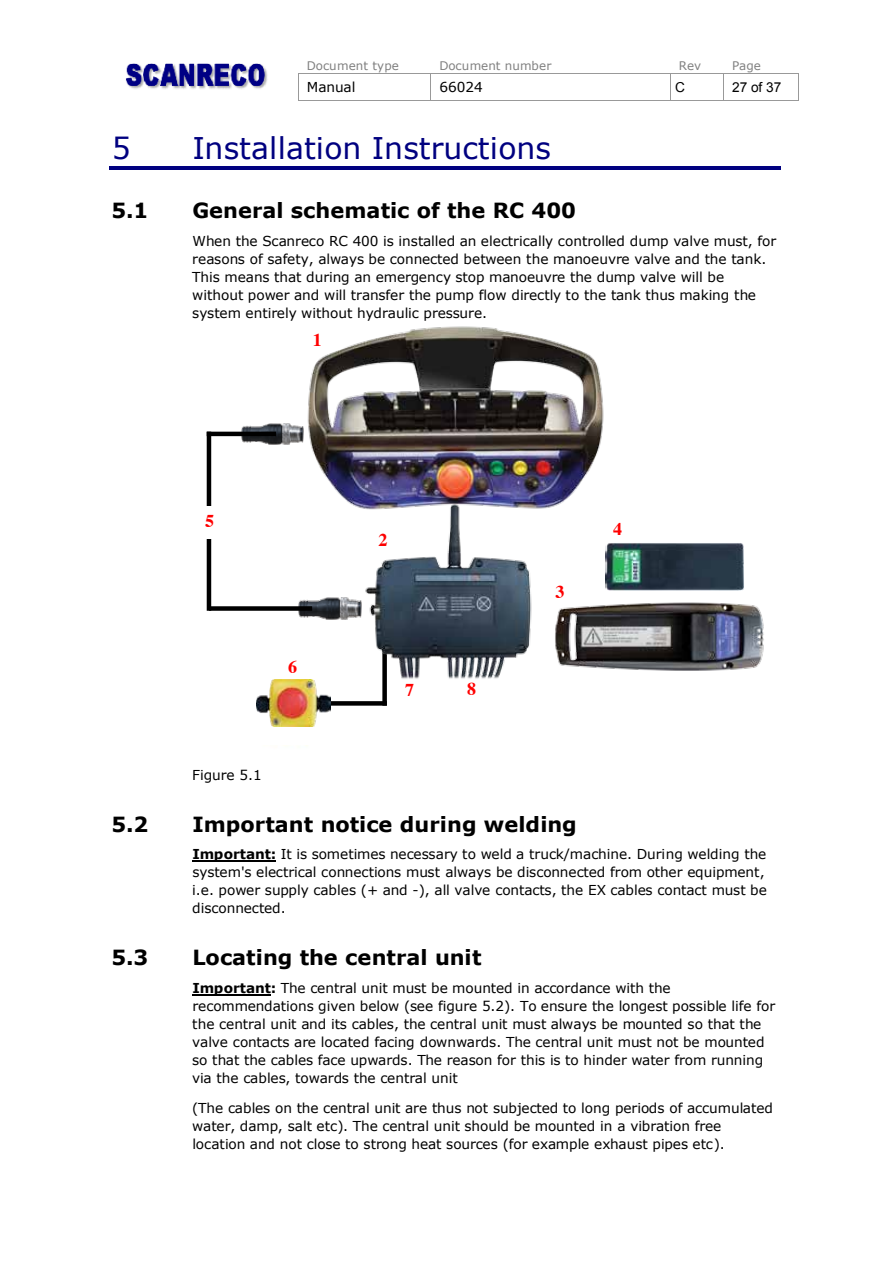
<style>
.page{position:relative;width:893px;height:1263px;background:#fff}
.page>*{position:absolute;margin:0;border:0;box-sizing:border-box;transform-origin:0 0}
.t1{font:29.85px "Verdana";color:#000080}
.t2{font:700 20.85px "Verdana";color:#000}
.t3{font:700 18px "Times";color:#f00}
.t4{font:700 18px "Times";color:#fc0000}
.t5{font:700 18px "Times";color:#fd0000}
.t6{font:13.65px/18px "Verdana";color:#000}
.t7{font:13.65px "Arial";color:#000}
.t8{font:11.85px "Verdana";color:#808080}
.s1{font-weight:700}
</style>
<div class="page">
<hr style="left:299px;top:73px;width:131px;height:1px;background:#999">
<hr style="left:431px;top:73px;width:239px;height:1px;background:#999">
<hr style="left:671px;top:73px;width:52px;height:1px;background:#999">
<hr style="left:724px;top:73px;width:74px;height:1px;background:#999">
<svg style="left:298px;top:73px;width:1px;height:28px"></svg>
<hr style="left:299px;top:101px;width:132px;height:1px;background:#999">
<svg style="left:430px;top:73px;width:2px;height:29px"></svg>
<hr style="left:431px;top:101px;width:239px;height:1px;background:#999">
<svg style="left:670px;top:73px;width:1px;height:28px"></svg>
<hr style="left:671px;top:101px;width:53px;height:1px;background:#999">
<svg style="left:723px;top:73px;width:2px;height:29px"></svg>
<hr style="left:724px;top:101px;width:74px;height:1px;background:#999">
<svg style="left:798px;top:73px;width:1px;height:28px"></svg>
<img style="left:126px;top:63px;width:142px;height:26px">
<hr style="left:110px;top:167px;width:671px;height:3px;background:#000080">
<hr style="left:192px;top:860px;width:84px;height:2px;background:#000">
<hr style="left:192px;top:994px;width:79px;height:1px;background:#000">
<div style="left:382px;top:645px;width:5px;height:58px;background:#000"></div>
<div style="left:299px;top:701px;width:86px;height:5px;background:#000"></div>
<img style="left:555px;top:602px;width:209px;height:69px">
<img style="left:605px;top:543px;width:139px;height:47px">
<img style="left:240px;top:423px;width:64px;height:22px">
<img style="left:298px;top:597px;width:62px;height:23px">
<img style="left:256px;top:680px;width:74px;height:47px">
<img style="left:360px;top:511px;width:172px;height:177px">
<img style="left:307px;top:326px;width:297px;height:185px">
<hr style="left:209px;top:432px;width:65px;height:4px;background:#000">
<hr style="left:207px;top:434px;width:4px;height:174px;background:#000">
<div style="left:211px;top:606px;width:99px;height:5px;background:#000"></div>
<div style="left:194px;top:506px;width:32px;height:33px;background:#fff"></div>
<p class="t8" style="left:307px;top:59px;width:94px">Document type</p>
<p class="t8" style="left:439px;top:59px;width:114px">Document number</p>
<p class="t8" style="left:679px;top:59px;width:24px">Rev</p>
<p class="t8" style="left:732px;top:59px;width:30px">Page</p>
<p class="t6" style="left:307px;top:78px;width:50px">Manual</p>
<p class="t6" style="left:439px;top:78px;width:45px">66024</p>
<p class="t7" style="left:675px;top:79px;width:11px">C</p>
<p class="t7" style="left:732px;top:79px;width:51px">27 of 37</p>
<h1 class="t1" style="left:112px;top:130px;width:21px">5</h1>
<h1 class="t1" style="left:192px;top:130px;width:360px">Installation Instructions</h1>
<h2 class="t2" style="left:111px;top:197px;width:39px">5.1</h2>
<h2 class="t2" style="left:192px;top:197px;width:385px">General schematic of the RC 400</h2>
<p class="t6" style="left:192px;top:231px;width:586px">When the Scanreco RC 400 is installed an electrically controlled dump valve must, for reasons of safety, always be connected between the manoeuvre valve and the tank.<br>This means that during an emergency stop manoeuvre the dump valve will be without power and will transfer the pump flow directly to the tank thus making the system entirely without hydraulic pressure.</p>
<h3 class="t3" style="left:313px;top:323px;width:10px">1</h3>
<h3 class="t3" style="left:205px;top:503px;width:10px">5</h3>
<h3 class="t3" style="left:288px;top:649px;width:10px">6</h3>
<p class="t6" style="left:192px;top:765px;width:71px">Figure 5.1</p>
<h3 class="t4" style="left:379px;top:523px;width:10px">2</h3>
<h3 class="t3" style="left:405px;top:673px;width:10px">7</h3>
<h3 class="t3" style="left:467px;top:671px;width:10px">8</h3>
<h3 class="t5" style="left:555px;top:574px;width:10px">3</h3>
<h3 class="t3" style="left:613px;top:512px;width:10px">4</h3>
<h2 class="t2" style="left:111px;top:811px;width:39px">5.2</h2>
<h2 class="t2" style="left:192px;top:811px;width:386px">Important notice during welding</h2>
<p class="t6" style="left:192px;top:845px;width:576px"><span class="s1">Important:</span> It is sometimes necessary to weld a truck/machine. During welding the system's electrical connections must always be disconnected from other equipment, i.e. power supply cables (+ and -), all valve contacts, the EX cables contact must be disconnected.</p>
<h2 class="t2" style="left:111px;top:944px;width:39px">5.3</h2>
<h2 class="t2" style="left:192px;top:944px;width:291px">Locating the central unit</h2>
<p class="t6" style="left:192px;top:978px;width:585px"><span class="s1">Important:</span> The central unit must be mounted in accordance with the recommendations given below (see figure 5.2). To ensure the longest possible life for the central unit and its cables, the central unit must always be mounted so that the valve contacts are located facing downwards. The central unit must not be mounted so that the cables face upwards. The reason for this is to hinder water from running via the cables, towards the central unit</p>
<p class="t6" style="left:192px;top:1098px;width:582px">(The cables on the central unit are thus not subjected to long periods of accumulated water, damp, salt etc). The central unit should be mounted in a vibration free location and not close to strong heat sources (for example exhaust pipes etc).</p>
</div>
